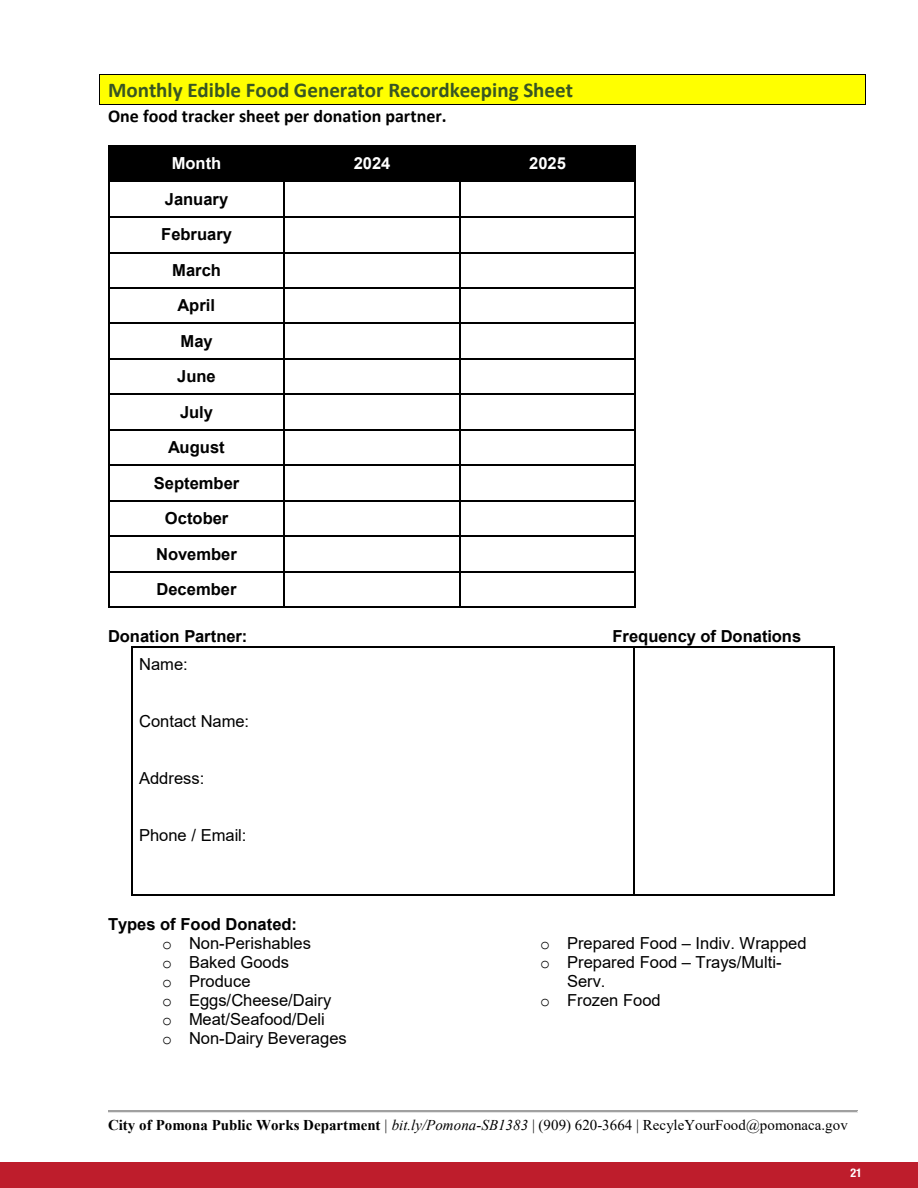
<style>
.page{position:relative;width:918px;height:1188px;background:#fff}
.page>*{position:absolute;margin:0;border:0;box-sizing:border-box;transform-origin:0 0}
.t1{font:700 21px "Calibri";color:#385623}
.t2{font:700 18px "Calibri";color:#000}
.t3{font:16.5px/19px "Arial";color:#000}
.t4{font:700 16.5px/35.5px "Arial";color:#000;text-align:center}
.t5{font:700 16.5px "Arial";color:#fff}
.t6{font:15px "Times New Roman";letter-spacing:.005em;color:#000}
.t7{font:700 condensed 12px "Helvetica Neue LT Std";color:#fff}
.s1{font-weight:700}
.s2{font-family:"Courier New"}
.s3{font-style:italic}
</style>
<div class="page">
<div style="left:0;top:1162px;width:918px;height:26px;background:#be1d2c"></div>
<hr style="left:108px;top:1111px;width:749px;height:2px;background:#a0a0a0">
<hr style="left:108px;top:1113px;width:749px;height:1px;background:#e3e3e3">
<div style="left:100px;top:75px;width:765px;height:29px;background:#ff0"></div>
<hr style="left:100px;top:74px;width:765px;height:1px;background:#000">
<hr style="left:100px;top:104px;width:765px;height:1px;background:#000">
<svg style="left:99px;top:74px;width:1px;height:31px"></svg>
<svg style="left:865px;top:74px;width:1px;height:31px"></svg>
<div style="left:109px;top:147px;width:175px;height:34px;background:#000"></div>
<div style="left:285px;top:147px;width:174px;height:34px;background:#000"></div>
<div style="left:460px;top:147px;width:174px;height:34px;background:#000"></div>
<hr style="left:109px;top:145px;width:175px;height:2px;background:#000">
<hr style="left:285px;top:145px;width:174px;height:2px;background:#000">
<hr style="left:460px;top:145px;width:174px;height:2px;background:#000">
<svg style="left:634px;top:145px;width:2px;height:9px"></svg>
<hr style="left:634px;top:154px;width:2px;height:27px;background:#000">
<hr style="left:109px;top:181px;width:175px;height:1px;background:#000">
<hr style="left:285px;top:181px;width:174px;height:1px;background:#000">
<hr style="left:460px;top:181px;width:174px;height:1px;background:#000">
<svg style="left:634px;top:181px;width:2px;height:9px"></svg>
<hr style="left:634px;top:190px;width:2px;height:26px;background:#000">
<hr style="left:109px;top:216px;width:175px;height:2px;background:#000">
<hr style="left:285px;top:216px;width:174px;height:2px;background:#000">
<hr style="left:460px;top:216px;width:174px;height:2px;background:#000">
<svg style="left:634px;top:216px;width:2px;height:9px"></svg>
<hr style="left:634px;top:225px;width:2px;height:27px;background:#000">
<hr style="left:109px;top:252px;width:175px;height:1px;background:#000">
<hr style="left:285px;top:252px;width:174px;height:1px;background:#000">
<hr style="left:460px;top:252px;width:174px;height:1px;background:#000">
<svg style="left:634px;top:252px;width:2px;height:9px"></svg>
<hr style="left:634px;top:261px;width:2px;height:26px;background:#000">
<hr style="left:109px;top:287px;width:175px;height:2px;background:#000">
<hr style="left:285px;top:287px;width:174px;height:2px;background:#000">
<hr style="left:460px;top:287px;width:174px;height:2px;background:#000">
<svg style="left:634px;top:287px;width:2px;height:9px"></svg>
<hr style="left:634px;top:296px;width:2px;height:27px;background:#000">
<hr style="left:109px;top:323px;width:175px;height:1px;background:#000">
<hr style="left:285px;top:323px;width:174px;height:1px;background:#000">
<hr style="left:460px;top:323px;width:174px;height:1px;background:#000">
<svg style="left:634px;top:323px;width:2px;height:9px"></svg>
<hr style="left:634px;top:332px;width:2px;height:26px;background:#000">
<hr style="left:109px;top:358px;width:175px;height:2px;background:#000">
<hr style="left:285px;top:358px;width:174px;height:2px;background:#000">
<hr style="left:460px;top:358px;width:174px;height:2px;background:#000">
<svg style="left:634px;top:358px;width:2px;height:9px"></svg>
<hr style="left:634px;top:367px;width:2px;height:27px;background:#000">
<hr style="left:109px;top:394px;width:175px;height:1px;background:#000">
<hr style="left:285px;top:394px;width:174px;height:1px;background:#000">
<hr style="left:460px;top:394px;width:174px;height:1px;background:#000">
<svg style="left:634px;top:394px;width:2px;height:9px"></svg>
<hr style="left:634px;top:403px;width:2px;height:26px;background:#000">
<hr style="left:109px;top:429px;width:175px;height:2px;background:#000">
<hr style="left:285px;top:429px;width:174px;height:2px;background:#000">
<hr style="left:460px;top:429px;width:174px;height:2px;background:#000">
<svg style="left:634px;top:429px;width:2px;height:9px"></svg>
<hr style="left:634px;top:438px;width:2px;height:27px;background:#000">
<hr style="left:109px;top:465px;width:175px;height:1px;background:#000">
<hr style="left:285px;top:465px;width:174px;height:1px;background:#000">
<hr style="left:460px;top:465px;width:174px;height:1px;background:#000">
<svg style="left:634px;top:465px;width:2px;height:9px"></svg>
<hr style="left:634px;top:474px;width:2px;height:26px;background:#000">
<hr style="left:109px;top:500px;width:175px;height:1px;background:#000">
<hr style="left:285px;top:500px;width:174px;height:1px;background:#000">
<hr style="left:460px;top:500px;width:174px;height:1px;background:#000">
<svg style="left:634px;top:500px;width:2px;height:9px"></svg>
<hr style="left:634px;top:509px;width:2px;height:27px;background:#000">
<hr style="left:109px;top:536px;width:175px;height:1px;background:#000">
<hr style="left:285px;top:536px;width:174px;height:1px;background:#000">
<hr style="left:460px;top:536px;width:174px;height:1px;background:#000">
<svg style="left:634px;top:536px;width:2px;height:8px"></svg>
<hr style="left:634px;top:544px;width:2px;height:27px;background:#000">
<hr style="left:109px;top:571px;width:175px;height:1px;background:#000">
<hr style="left:285px;top:571px;width:174px;height:1px;background:#000">
<hr style="left:460px;top:571px;width:174px;height:1px;background:#000">
<svg style="left:634px;top:571px;width:2px;height:9px"></svg>
<svg style="left:108px;top:145px;width:1px;height:463px"></svg>
<hr style="left:109px;top:607px;width:175px;height:1px;background:#000">
<svg style="left:284px;top:145px;width:1px;height:463px"></svg>
<hr style="left:285px;top:607px;width:174px;height:1px;background:#000">
<svg style="left:459px;top:145px;width:1px;height:463px"></svg>
<hr style="left:460px;top:607px;width:174px;height:1px;background:#000">
<hr style="left:634px;top:580px;width:2px;height:27px;background:#000">
<hr style="left:132px;top:646px;width:502px;height:1px;background:#000">
<hr style="left:635px;top:646px;width:198px;height:1px;background:#000">
<hr style="left:131px;top:655px;width:1px;height:239px;background:#000">
<hr style="left:132px;top:894px;width:502px;height:2px;background:#000">
<hr style="left:634px;top:655px;width:1px;height:239px;background:#000">
<hr style="left:635px;top:894px;width:198px;height:2px;background:#000">
<hr style="left:833px;top:655px;width:1px;height:239px;background:#000">
<p class="t1" style="left:108px;top:75px;width:466px">Monthly Edible Food Generator Recordkeeping Sheet</p>
<p class="t2" style="left:108px;top:103px;width:340px">One food tracker sheet per donation partner.</p>
<p class="t5" style="left:172px;top:152px;width:51px">Month</p>
<p class="t5" style="left:354px;top:152px;width:38px">2024</p>
<p class="t5" style="left:529px;top:152px;width:38px">2025</p>
<p class="t4" style="left:154px;top:181px;width:87px">January<br>February<br>March<br>April<br>May<br>June<br>July<br>August<br>September<br>October<br>November<br>December</p>
<p class="t4" style="left:108px;top:619px;width:141px">Donation Partner:</p>
<p class="t4" style="left:613px;top:619px;width:190px">Frequency of Donations</p>
<p class="t3" style="left:139px;top:655px;width:50px">Name:</p>
<p class="t3" style="left:139px;top:712px;width:112px">Contact Name:</p>
<p class="t3" style="left:139px;top:769px;width:67px">Address:</p>
<p class="t3" style="left:139px;top:826px;width:109px">Phone / Email:</p>
<p class="t3" style="left:162px;top:914px;width:186px;text-indent:-54px"><span class="s1">Types of Food Donated:<br></span><span class="s2">o</span> Non-Perishables<br><span class="s2">o</span> Baked Goods<br><span class="s2">o</span> Produce<br><span class="s2">o</span> Eggs/Cheese/Dairy<br><span class="s2">o</span> Meat/Seafood/Deli<br><span class="s2">o</span> Non-Dairy Beverages</p>
<p class="t3" style="left:540px;top:934px;width:268px"><span class="s2">o</span> Prepared Food – Indiv. Wrapped</p>
<p class="t3" style="left:540px;top:952px;width:243px"><span class="s2">o</span> Prepared Food – Trays/Multi-</p>
<p class="t3" style="left:567px;top:971px;width:40px">Serv.</p>
<p class="t3" style="left:540px;top:990px;width:122px"><span class="s2">o</span> Frozen Food</p>
<p class="t6" style="left:108px;top:1115px;width:741px"><span class="s1">City of Pomona Public Works Department</span> | <span class="s3">bit.ly/Pomona-SB1383</span> | (909) 620-3664 | RecyleYourFood@pomonaca.gov</p>
<p class="t7" style="left:851px;top:1165px;width:13px">21</p>
</div>
